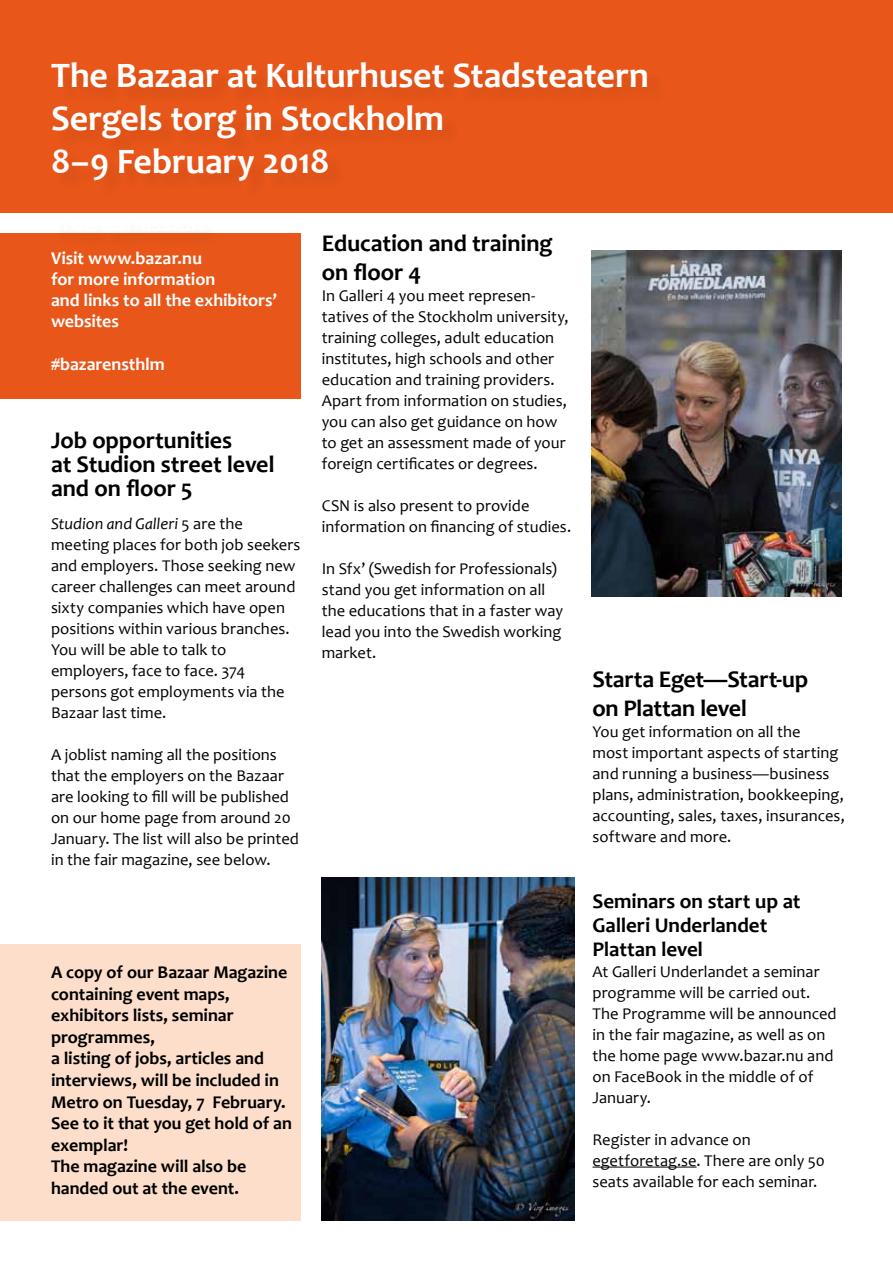
<style>
.page{position:relative;width:893px;height:1263px;background:#fff}
.page>*{position:absolute;margin:0;border:0;box-sizing:border-box;transform-origin:0 0}
.t1{font:700 36px/43.2px "Candara";letter-spacing:-.005em;color:#fff}
.t2{font:700 24px/24px "Candara";letter-spacing:-.005em;color:#000}
.t3{font:700 21px/24px "Candara";letter-spacing:-.005em;color:#000}
.t4{font:700 18px/21.6px "Candara";letter-spacing:-.005em;color:#000}
.t5{font:700 18px/21px "Candara";color:#fff}
.t6{font:16.5px/21px "Candara";letter-spacing:.005em;color:#000}
.s1{font-style:italic}
</style>
<div class="page">
<div style="left:0;top:233px;width:300px;height:166px;background:#e85619"></div>
<div style="left:0;top:944px;width:300px;height:276px;background:#fcdecb"></div>
<div style="left:0;top:0;width:893px;height:213px;background:#e85619"></div>
<div style="left:54px;top:65px;width:612px;height:184px;background:#000;opacity:.07"></div>
<hr style="left:592px;top:1167px;width:105px;height:1px;background:#000">
<img style="left:322px;top:877px;width:252px;height:343px">
<img style="left:592px;top:250px;width:250px;height:347px">
<h1 class="t1" style="left:51px;top:53px;width:599px">The Bazaar at Kulturhuset Stadsteatern<br>Sergels torg in Stockholm<br>8–9 February 2018</h1>
<p class="t5" style="left:51px;top:247px;width:228px">Visit www.bazar.nu<br>for more information<br>and links to all the exhibitors’ websites</p>
<p class="t5" style="left:51px;top:353px;width:115px">#bazarensthlm</p>
<h2 class="t2" style="left:51px;top:427px;width:225px">Job opportunities<br>at Studion street level and on floor 5</h2>
<p class="t6" style="left:51px;top:513px;width:251px"><span class="s1">Studion and Galleri</span> 5 are the meeting places for both job seekers and employers. Those seeking new career challenges can meet around sixty companies which have open positions within various branches.<br>You will be able to talk to employers, face to face. 374 persons got employments via the<br>Bazaar last time.</p>
<p class="t6" style="left:51px;top:744px;width:249px">A joblist naming all the positions that the employers on the Bazaar are looking to fill will be published on our home page from around 20<br>January. The list will also be printed in the fair magazine, see below.</p>
<h2 class="t2" style="left:322px;top:229px;width:232px;line-height:28.8px">Education and training on floor 4</h2>
<p class="t6" style="left:322px;top:285px;width:248px">In Galleri 4 you meet represen&shy;tatives of the Stockholm university, training colleges, adult education institutes, high schools and other education and training providers.<br>Apart from information on studies, you can also get guidance on how to get an assessment made of your foreign certificates or degrees.</p>
<p class="t6" style="left:322px;top:495px;width:251px">CSN is also present to provide information on financing of studies.</p>
<p class="t6" style="left:322px;top:558px;width:243px">In Sfx’ (Swedish for Professionals) stand you get information on all the educations that in a faster way lead you into the Swedish working market.</p>
<p class="t4" style="left:51px;top:961px;width:242px">A copy of our Bazaar Magazine containing event maps, exhibitors lists, seminar programmes,<br>a listing of jobs, articles and interviews, will be included in<br>Metro on Tuesday, 7 February.<br>See to it that you get hold of an exemplar!<br>The magazine will also be handed out at the event.</p>
<h2 class="t2" style="left:592px;top:665px;width:217px;line-height:28.8px">Starta Eget—Start-up on Plattan level</h2>
<p class="t6" style="left:592px;top:721px;width:254px">You get information on all the<br>most important aspects of starting and running a business—business plans, administration, bookkeeping, accounting, sales, taxes, insurances, software and more.</p>
<p class="t3" style="left:592px;top:889px;width:209px">Seminars on start up at<br>Galleri Underlandet<br>Plattan level</p>
<p class="t6" style="left:592px;top:961px;width:246px">At Galleri Underlandet a seminar programme will be carried out.<br>The Programme will be announced in the fair magazine, as well as on the home page www.bazar.nu and on FaceBook in the middle of of<br>January.</p>
<p class="t6" style="left:592px;top:1129px;width:234px">Register in advance on egetforetag.se. There are only 50 seats available for each seminar.</p>
</div>
